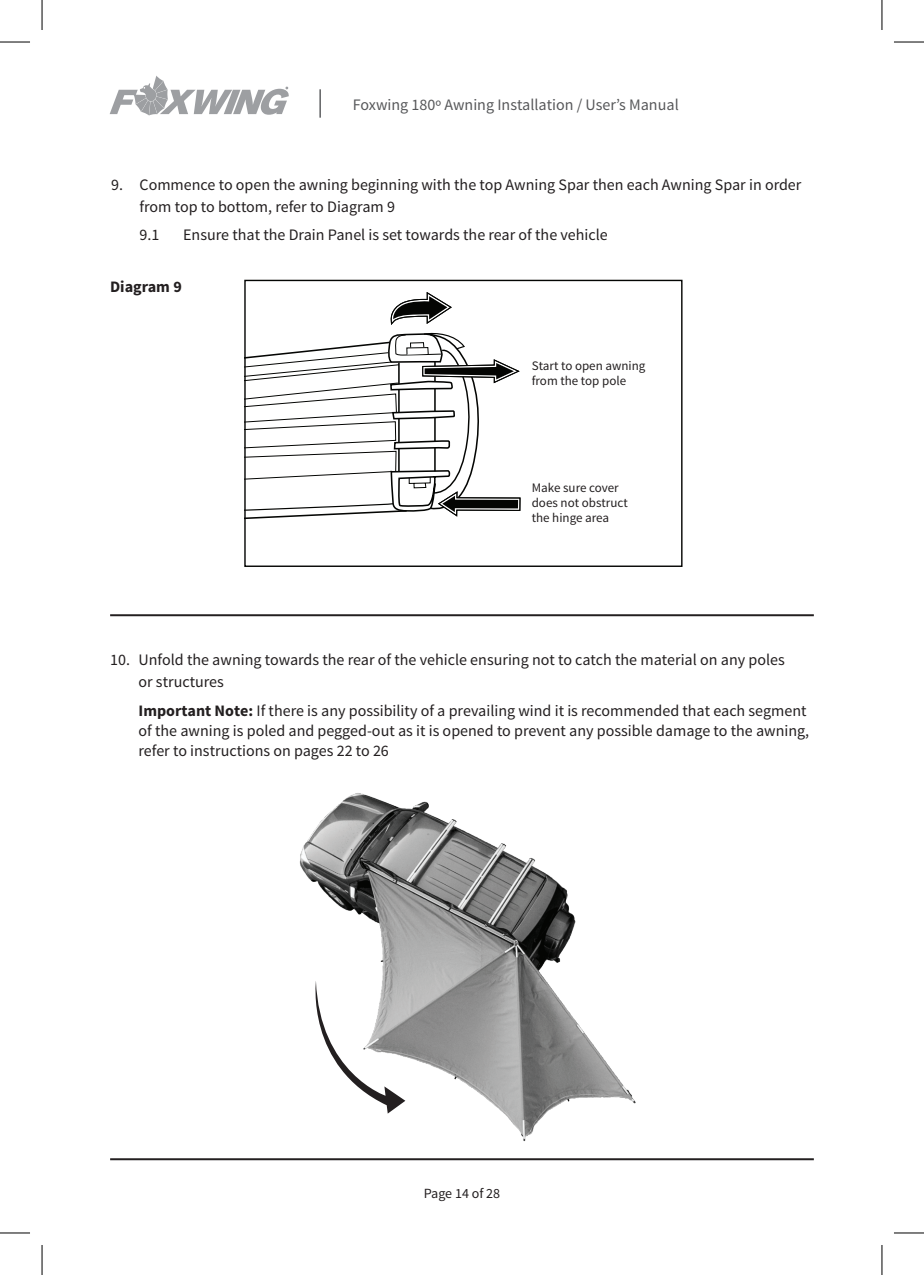
<style>
.page{position:relative;width:924px;height:1275px;background:#fff}
.page>*{position:absolute;margin:0;border:0;box-sizing:border-box;transform-origin:0 0}
.t1{font:16px/22px "Source Sans Pro";color:#231f20}
.t2{font:16px "Source Sans Pro";color:#57585a}
.t3{font:700 16px "Source Sans Pro";color:#231f20}
.t4{font:14px "Source Sans Pro";color:#231f20}
.t5{font:13px/15px "Source Sans Pro";color:#231f20}
.s1{font-weight:700}
</style>
<div class="page">
<hr style="left:110px;top:1158px;width:703px;height:2px;background:#231f20">
<hr style="left:319px;top:89px;width:2px;height:29px;background:#57585a">
<svg style="left:110px;top:76px;width:178px;height:39px"></svg>
<hr style="left:110px;top:614px;width:703px;height:2px;background:#231f20">
<img style="left:144px;top:793px;width:603px;height:366px">
<svg style="left:305px;top:980px;width:100px;height:133px"></svg>
<div style="left:244px;top:280px;width:438px;height:287px;background:#fff;border:1px solid #040503"></div>
<svg style="left:390px;top:292px;width:62px;height:33px"></svg>
<svg style="left:245px;top:332px;width:276px;height:188px"></svg>
<hr style="left:0;top:42px;width:30px;height:1px;background:#000">
<hr style="left:893px;top:42px;width:30px;height:1px;background:#000">
<hr style="left:0;top:1232px;width:30px;height:1px;background:#000">
<hr style="left:893px;top:1232px;width:30px;height:1px;background:#000">
<hr style="left:42px;top:0;width:1px;height:30px;background:#000">
<hr style="left:42px;top:1245px;width:1px;height:30px;background:#000">
<hr style="left:881px;top:0;width:1px;height:30px;background:#000">
<hr style="left:881px;top:1245px;width:1px;height:30px;background:#000">
<p class="t2" style="left:352px;top:94px;width:327px">Foxwing 180º Awning Installation / User’s Manual</p>
<p class="t1" style="left:139px;top:174px;width:663px;text-indent:-28px">9. Commence to open the awning beginning with the top Awning Spar then each Awning Spar in order from top to bottom, refer to Diagram 9</p>
<p class="t1" style="left:139px;top:224px;width:21px">9.1</p>
<p class="t1" style="left:183px;top:224px;width:426px">Ensure that the Drain Panel is set towards the rear of the vehicle</p>
<p class="t3" style="left:110px;top:276px;width:73px">Diagram 9</p>
<p class="t5" style="left:531px;top:358px;width:115px">Start to open awning from the top pole</p>
<p class="t5" style="left:531px;top:481px;width:97px">Make sure cover does not obstruct the hinge area</p>
<p class="t1" style="left:138px;top:649px;width:647px;text-indent:-28px">10. Unfold the awning towards the rear of the vehicle ensuring not to catch the material on any poles or structures</p>
<p class="t1" style="left:138px;top:701px;width:672px;line-height:20px"><span class="s1">Important Note:</span> If there is any possibility of a prevailing wind it is recommended that each segment of the awning is poled and pegged-out as it is opened to prevent any possible damage to the awning, refer to instructions on pages 22 to 26</p>
<p class="t4" style="left:423px;top:1184px;width:78px">Page 14 of 28</p>
</div>
